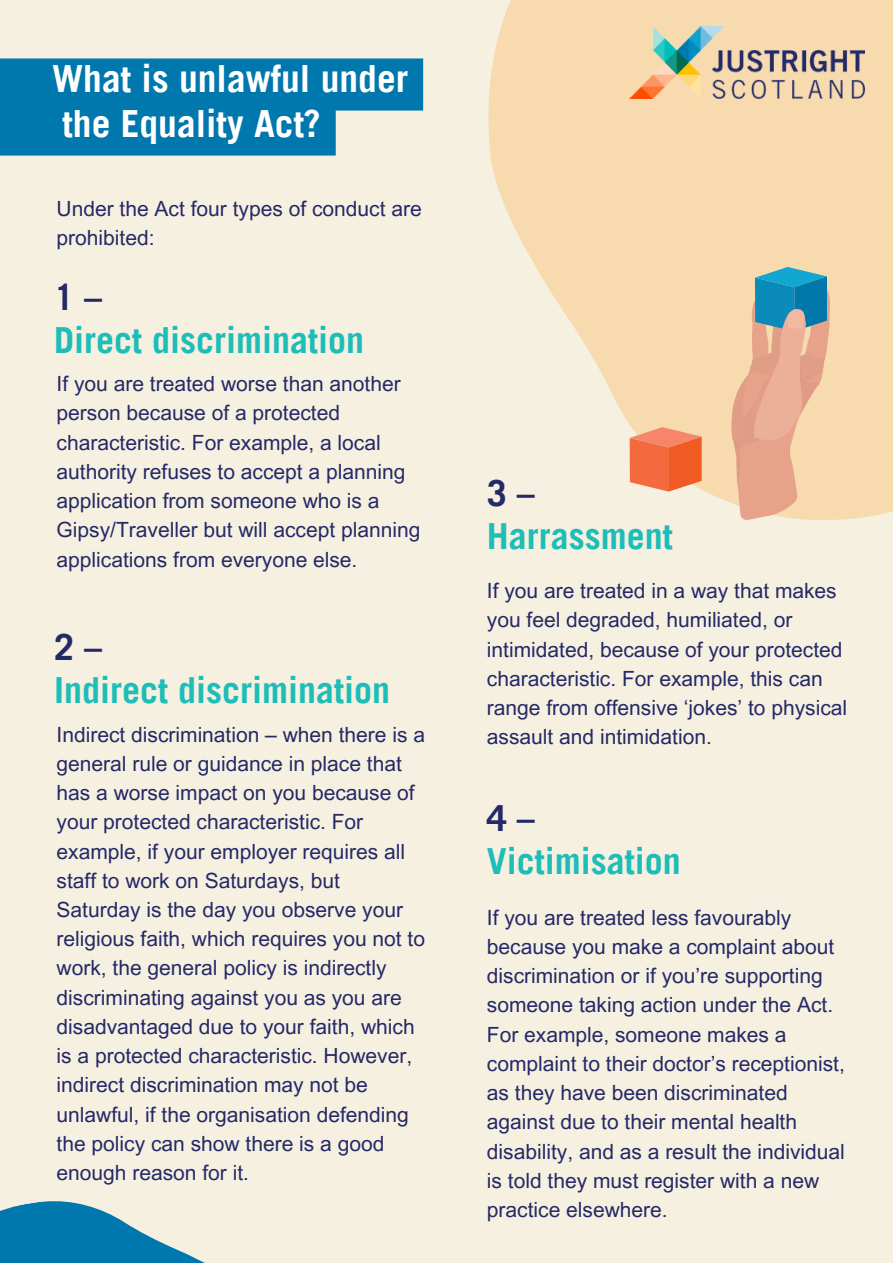
<style>
.page{position:relative;width:893px;height:1264px;background:#fff}
.page>*{position:absolute;margin:0;border:0;box-sizing:border-box;transform-origin:0 0}
.t1{font:700 37.5px "Trade Gothic LT Pro";color:#fff}
.t2{font:700 36px "Trade Gothic LT Pro";color:#1dbdb8}
.t3{font:700 36px "Trade Gothic LT Pro";color:#242967}
.t4{font:21px/29.2px "Arial MT Pro";color:#242967}
</style>
<div class="page">
<div style="left:0;top:0;width:892px;height:1262px;background:#f6f0e1"></div>
<svg style="left:423px;top:0;width:469px;height:520px;fill:#f7daae"></svg>
<img style="left:630px;top:27px;width:234px;height:72px">
<svg style="left:0;top:1201px;width:203px;height:61px"></svg>
<svg style="left:728px;top:267px;width:101px;height:253px;background:#ceb49f"></svg>
<svg style="left:630px;top:427px;width:71px;height:64px;background:#f37c50"></svg>
<svg style="left:0;top:58px;width:423px;height:97px;background:#1883b2"></svg>
<p class="t1" style="left:52px;top:65px;width:357px">What is unlawful under</p>
<p class="t1" style="left:62px;top:110px;width:260px">the Equality Act?</p>
<p class="t4" style="left:57px;top:196px;width:366px">Under the Act four types of conduct are prohibited:</p>
<p class="t3" style="left:54px;top:284px;width:49px">1 –</p>
<p class="t2" style="left:54px;top:327px;width:311px">Direct discrimination</p>
<p class="t4" style="left:57px;top:372px;width:365px">If you are treated worse than another person because of a protected characteristic. For example, a local authority refuses to accept a planning application from someone who is a Gipsy/Traveller but will accept planning applications from everyone else.</p>
<p class="t3" style="left:54px;top:634px;width:49px">2 –</p>
<p class="t2" style="left:54px;top:677px;width:337px">Indirect discrimination</p>
<p class="t4" style="left:57px;top:722px;width:370px">Indirect discrimination – when there is a general rule or guidance in place that has a worse impact on you because of your protected characteristic. For example, if your employer requires all staff to work on Saturdays, but Saturday is the day you observe your religious faith, which requires you not to work, the general policy is indirectly discriminating against you as you are disadvantaged due to your faith, which is a protected characteristic. However, indirect discrimination may not be unlawful, if the organisation defending the policy can show there is a good enough reason for it.</p>
<p class="t3" style="left:487px;top:480px;width:49px">3 –</p>
<p class="t2" style="left:487px;top:522px;width:187px">Harrassment</p>
<p class="t4" style="left:487px;top:578px;width:362px">If you are treated in a way that makes you feel degraded, humiliated, or intimidated, because of your protected characteristic. For example, this can range from offensive ‘jokes’ to physical assault and intimidation.</p>
<p class="t3" style="left:487px;top:805px;width:49px">4 –</p>
<p class="t2" style="left:487px;top:847px;width:195px">Victimisation</p>
<p class="t4" style="left:487px;top:905px;width:359px">If you are treated less favourably because you make a complaint about discrimination or if you’re supporting someone taking action under the Act.<br>For example, someone makes a complaint to their doctor’s receptionist, as they have been discriminated against due to their mental health disability, and as a result the individual is told they must register with a new practice elsewhere.</p>
</div>
